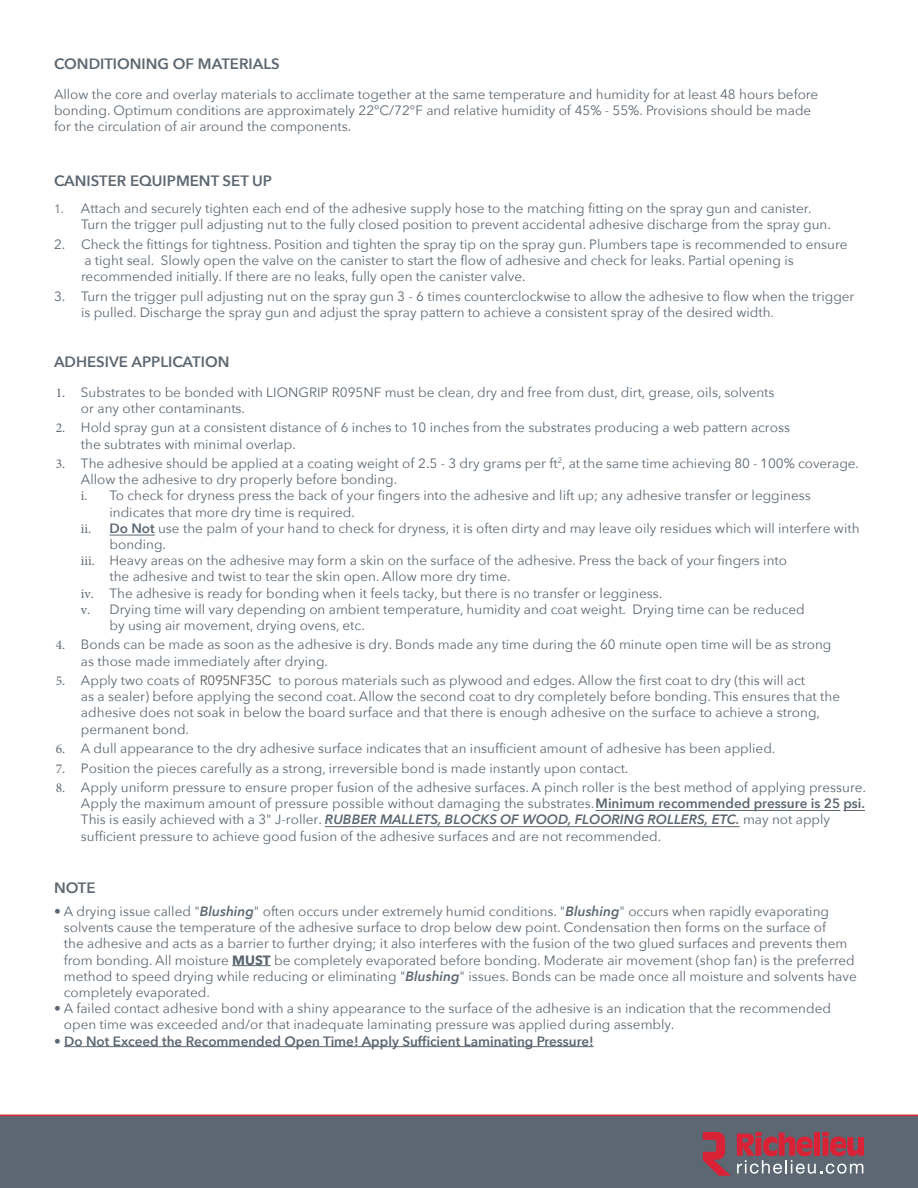
<style>
.page{position:relative;width:918px;height:1188px;background:#fff}
.page>*{position:absolute;margin:0;border:0;box-sizing:border-box;transform-origin:0 0}
.t1{font:600 15px "Avenir Next";color:#5c6771}
.t2{font:13.5px/16.2px "Avenir Next";color:#5c6771}
.t3{font:600 13.5px "Avenir Next";color:#5c6771}
.s1{font-size:12px}
.s2{font-family:"Minion Pro"}
.s3{font-weight:600}
.s4{color:#57585a}
.s5{font-weight:600;font-style:italic}
.s6{font-weight:700}
.s7{font-weight:400}
</style>
<div class="page">
<div style="left:0;top:1116px;width:918px;height:72px;background:#5c6771"></div>
<hr style="left:0;top:1115px;width:918px;height:1px;background:#db2230">
<svg style="left:703px;top:1132px;width:27px;height:43px"></svg>
<svg style="left:737px;top:1132px;width:127px;height:42px"></svg>
<hr style="left:232px;top:965px;width:39px;height:1px;background:#5c6771">
<hr style="left:64px;top:1046px;width:530px;height:1px;background:#5c6771">
<hr style="left:109px;top:535px;width:46px;height:1px;background:#5c6771">
<hr style="left:596px;top:810px;width:244px;height:1px;background:#5c6771">
<svg style="left:843px;top:810px;width:22px;height:1px"></svg>
<hr style="left:325px;top:826px;width:415px;height:1px;background:#5c6771">
<p class="t1" style="left:54px;top:51px;width:227px">CONDITIONING OF MATERIALS</p>
<p class="t2" style="left:54px;top:85px;width:766px">Allow the core and overlay materials to acclimate together at the same temperature and humidity for at least 48 hours before bonding. Optimum conditions are approximately 22°C/72°F and relative humidity of 45% - 55%. Provisions should be made for the circulation of air around the components.</p>
<p class="t1" style="left:54px;top:168px;width:220px">CANISTER EQUIPMENT SET UP</p>
<p class="t2" style="left:81px;top:200px;width:751px;text-indent:-27px"><span class="s1">1.</span> Attach and securely tighten each end of the adhesive supply hose to the matching fitting on the spray gun and canister.<br>Turn the trigger pull adjusting nut to the fully closed position to prevent accidental adhesive discharge from the spray gun.</p>
<p class="t2" style="left:81px;top:235px;width:768px;text-indent:-27px">2. Check the fittings for tightness. Position and tighten the spray tip on the spray gun. Plumbers tape is recommended to ensure a tight seal. Slowly open the valve on the canister to start the flow of adhesive and check for leaks. Partial opening is recommended initially. If there are no leaks, fully open the canister valve.</p>
<p class="t2" style="left:81px;top:287px;width:775px;text-indent:-27px">3. Turn the trigger pull adjusting nut on the spray gun 3 - 6 times counterclockwise to allow the adhesive to flow when the trigger is pulled. Discharge the spray gun and adjust the spray pattern to achieve a consistent spray of the desired width<span class="s1">.</span></p>
<p class="t1" style="left:54px;top:349px;width:177px">ADHESIVE APPLICATION</p>
<p class="t2" style="left:81px;top:383px;width:695px;text-indent:-25px"><span class="s2">1.</span> Substrates to be bonded with LIONGRIP R095NF must be clean, dry and free from dust, dirt, grease, oils, solvents or any other contaminants.</p>
<p class="t2" style="left:81px;top:419px;width:711px;text-indent:-25px"><span class="s2">2.</span> Hold spray gun at a consistent distance of 6 inches to 10 inches from the substrates producing a web pattern across the subtrates with minimal overlap.</p>
<p class="t2" style="left:56px;top:455px;width:805px"><span class="s2">3.</span> The adhesive should be applied at a coating weight of 2.5 - 3 dry grams per ft<sup>2</sup>, at the same time achieving 80 - 100% coverage.</p>
<p class="t2" style="left:81px;top:471px;width:318px">Allow the adhesive to dry properly before bonding.</p>
<p class="t2" style="left:81px;top:487px;width:731px"><span class="s2">i.</span> To check for dryness press the back of your fingers into the adhesive and lift up; any adhesive transfer or legginess</p>
<p class="t2" style="left:109px;top:503px;width:247px">indicates that more dry time is required.</p>
<p class="t2" style="left:81px;top:519px;width:780px"><span class="s2">ii.</span> <span class="s3">Do Not</span> use the palm of your hand to check for dryness, it is often dirty and may leave oily residues which will interfere with</p>
<p class="t2" style="left:109px;top:536px;width:58px">bonding.</p>
<p class="t2" style="left:81px;top:552px;width:708px"><span class="s2">iii.</span> Heavy areas on the adhesive may form a skin on the surface of the adhesive. Press the back of your fingers into</p>
<p class="t2" style="left:109px;top:568px;width:403px">the adhesive and twist to tear the skin open. Allow more dry time.</p>
<p class="t2" style="left:81px;top:584px;width:583px"><span class="s2">iv.</span> The adhesive is ready for bonding when it feels tacky, but there is no transfer or legginess.</p>
<p class="t2" style="left:81px;top:600px;width:725px"><span class="s2">v.</span> Drying time will vary depending on ambient temperature, humidity and coat weight. Drying time can be reduced</p>
<p class="t2" style="left:109px;top:617px;width:257px">by using air movement, drying ovens, etc.</p>
<p class="t2" style="left:81px;top:636px;width:752px;text-indent:-25px"><span class="s2">4.</span> Bonds can be made as soon as the adhesive is dry. Bonds made any time during the 60 minute open time will be as strong as those made immediately after drying.</p>
<p class="t2" style="left:56px;top:672px;width:217px"><span class="s2">5.</span> Apply two coats of <span class="s4">R095NF35C</span></p>
<p class="t2" style="left:81px;top:672px;width:761px;text-indent:197px">to porous materials such as plywood and edges. Allow the first coat to dry (this will act<br>as a sealer) before applying the second coat. Allow the second coat to dry completely before bonding. This ensures that the adhesive does not soak in below the board surface and that there is enough adhesive on the surface to achieve a strong, permanent bond.</p>
<p class="t2" style="left:56px;top:740px;width:721px"><span class="s2">6.</span> A dull appearance to the dry adhesive surface indicates that an insufficient amount of adhesive has been applied.</p>
<p class="t2" style="left:56px;top:759px;width:574px"><span class="s2">7.</span> Position the pieces carefully as a strong, irreversible bond is made instantly upon contact.</p>
<p class="t2" style="left:81px;top:779px;width:787px;text-indent:-25px"><span class="s2">8.</span> Apply uniform pressure to ensure proper fusion of the adhesive surfaces. A pinch roller is the best method of applying pressure.<br>Apply the maximum amount of pressure possible without damaging the substrates. <span class="s3">Minimum recommended pressure is 25 psi.<br></span>This is easily achieved with a 3" J-roller. <span class="s5">RUBBER MALLETS, BLOCKS OF WOOD, FLOORING ROLLERS, ETC.</span> may not apply sufficient pressure to achieve good fusion of the adhesive surfaces and are not recommended.</p>
<p class="t1" style="left:54px;top:875px;width:43px">NOTE</p>
<p class="t2" style="left:64px;top:903px;width:794px;text-indent:-10px">• A drying issue called "<span class="s5">Blushing</span>" often occurs under extremely humid conditions. "<span class="s5">Blushing</span>" occurs when rapidly evaporating solvents cause the temperature of the adhesive surface to drop below dew point. Condensation then forms on the surface of<br>the adhesive and acts as a barrier to further drying; it also interferes with the fusion of the two glued surfaces and prevents them from bonding. All moisture <span class="s6">MUST</span> be completely evaporated before bonding. Moderate air movement (shop fan) is the preferred method to speed drying while reducing or eliminating "<span class="s5">Blushing</span>" issues. Bonds can be made once all moisture and solvents have completely evaporated.</p>
<p class="t2" style="left:64px;top:1000px;width:769px;text-indent:-10px">• A failed contact adhesive bond with a shiny appearance to the surface of the adhesive is an indication that the recommended open time was exceeded and/or that inadequate laminating pressure was applied during assembly.</p>
<p class="t3" style="left:54px;top:1029px;width:541px"><span class="s7">•</span> Do Not Exceed the Recommended Open Time! Apply Sufficient Laminating Pressure!</p>
</div>
